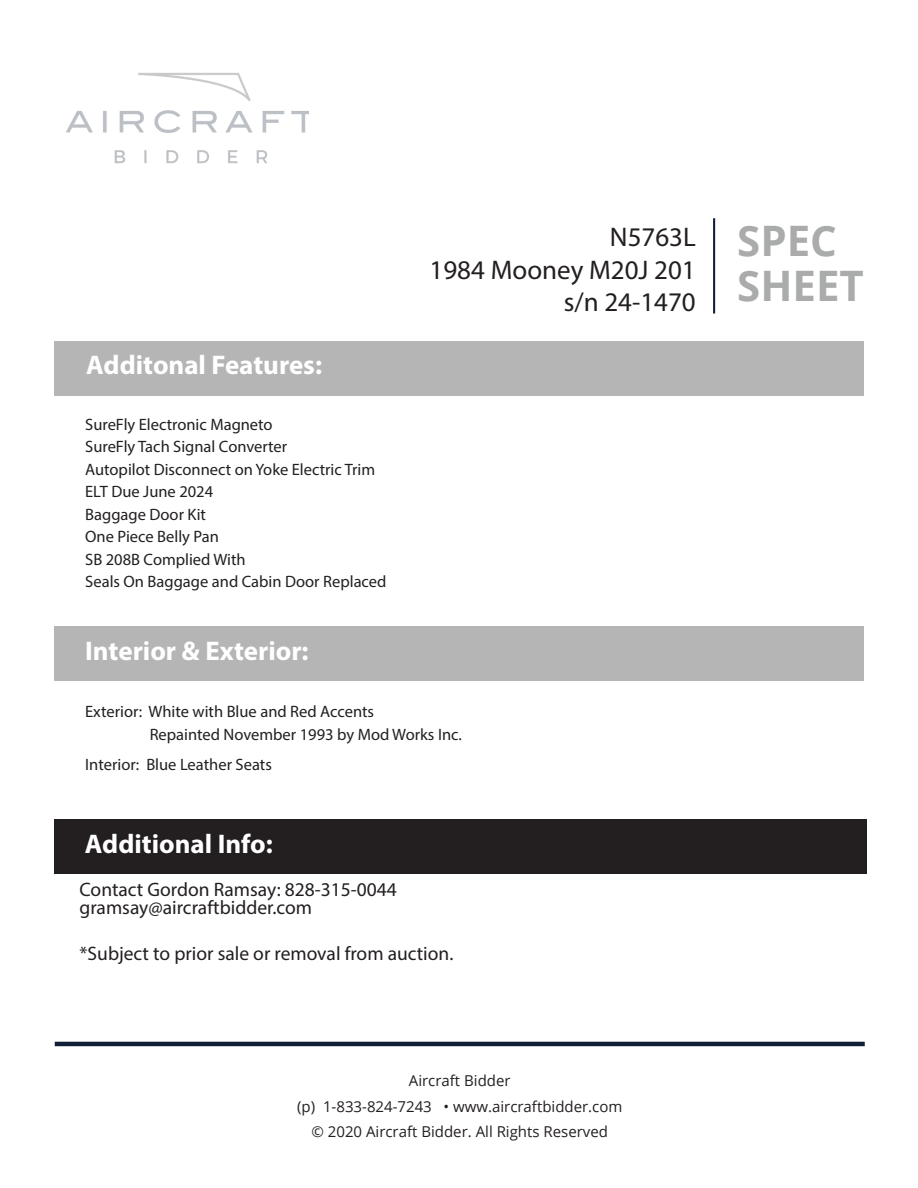
<style>
.page{position:relative;width:918px;height:1188px;background:#fff}
.page>*{position:absolute;margin:0;border:0;box-sizing:border-box;transform-origin:0 0}
.t1{font:700 42px/45.2px "Open Sans";color:#aaabab}
.t2{font:700 27px "Myriad Pro";color:#fff}
.t3{font:27px/32.4px "Myriad Pro";color:#231f20;text-align:right}
.t4{font:19.5px "Myriad Pro";color:#231f20}
.t5{font:16.5px "Myriad Pro";color:#231f20}
.t6{font:15px/25.5px "Open Sans";color:#231f20;text-align:center}
</style>
<div class="page">
<div style="left:54px;top:819px;width:813px;height:55px;background:#231f20"></div>
<div style="left:54px;top:626px;width:809px;height:55px;background:#b5b5b6"></div>
<div style="left:55px;top:342px;width:809px;height:54px;background:#b5b5b6"></div>
<img style="left:66px;top:73px;width:243px;height:91px">
<hr style="left:55px;top:1042px;width:810px;height:4px;background:#101f37">
<hr style="left:713px;top:218px;width:2px;height:96px;background:#101f37">
<p class="t2" style="left:86px;top:347px;width:237px">Additonal Features:</p>
<p class="t5" style="left:85px;top:414px;width:189px">SureFly Electronic Magneto</p>
<p class="t5" style="left:85px;top:437px;width:203px">SureFly Tach Signal Converter</p>
<p class="t5" style="left:85px;top:459px;width:292px">Autopilot Disconnect on Yoke Electric Trim</p>
<p class="t5" style="left:85px;top:482px;width:130px">ELT Due June 2024</p>
<p class="t5" style="left:85px;top:504px;width:122px">Baggage Door Kit</p>
<p class="t5" style="left:85px;top:527px;width:135px">One Piece Belly Pan</p>
<p class="t5" style="left:85px;top:549px;width:162px">SB 208B Complied With</p>
<p class="t5" style="left:85px;top:572px;width:303px">Seals On Baggage and Cabin Door Replaced</p>
<p class="t2" style="left:85px;top:633px;width:225px">Interior &amp; Exterior:</p>
<h2 class="t3" style="left:430px;top:221px;width:268px">N5763L<br>1984 Mooney M20J 201 s/n 24-1470</h2>
<h1 class="t1" style="left:737px;top:217px;width:128px">SPEC<br>SHEET</h1>
<p class="t5" style="left:85px;top:701px;width:290px">Exterior: White with Blue and Red Accents</p>
<p class="t5" style="left:150px;top:724px;width:314px">Repainted November 1993 by Mod Works Inc.</p>
<p class="t5" style="left:85px;top:754px;width:188px">Interior: Blue Leather Seats</p>
<p class="t2" style="left:85px;top:826px;width:189px">Additional Info:</p>
<p class="t4" style="left:80px;top:878px;width:319px">Contact Gordon Ramsay: 828-315-0044</p>
<p class="t4" style="left:80px;top:896px;width:234px">gramsay@aircraftbidder.com</p>
<p class="t4" style="left:80px;top:941px;width:375px">*Subject to prior sale or removal from auction.</p>
<p class="t6" style="left:297px;top:1068px;width:327px">Aircraft Bidder<br>(p) 1-833-824-7243 • www.aircraftbidder.com © 2020 Aircraft Bidder. All Rights Reserved</p>
</div>
